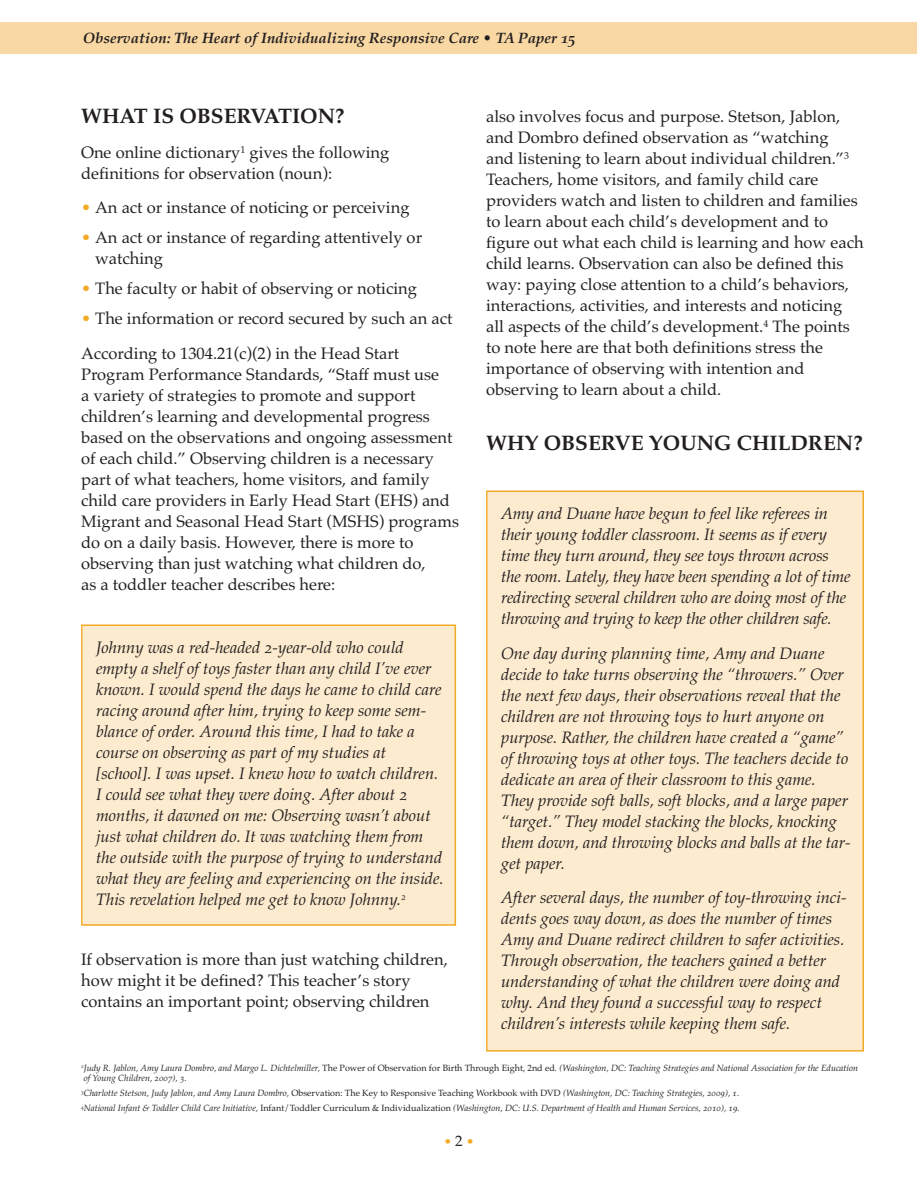
<style>
.page{position:relative;width:918px;height:1188px;background:#fff}
.page>*{position:absolute;margin:0;border:0;box-sizing:border-box;transform-origin:0 0}
.t1{font:21px "Palatino Bold Os F";color:#231f20}
.t2{font:16.5px/21px "Palatino Italic Os F";color:#231f20}
.t3{font:16.5px/21px "Palatino";color:#231f20}
.t4{font:15px "Palatino Bold Italic Os F";color:#231f20}
.t5{font:13.5px "Palatino";color:#f2aa27}
.t6{font:9px/10.5px "Palatino Italic Os F";color:#231f20}
.s1{color:#f2aa27}
.s2{font-family:"Palatino"}
.s3{font-size:15px;color:#231f20}
</style>
<div class="page">
<div style="left:0;top:23px;width:917px;height:31px;background:#f9d8a4"></div>
<div style="left:488px;top:492px;width:374px;height:558px;background:#fcebce"></div>
<div style="left:486px;top:491px;width:378px;height:561px;border:2px solid #f2aa27"></div>
<div style="left:83px;top:626px;width:372px;height:298px;background:#fcebce"></div>
<div style="left:81px;top:625px;width:375px;height:301px;border:2px solid #f2aa27"></div>
<p class="t4" style="left:83px;top:32px;width:494px">Observation: The Heart of Individualizing Responsive Care • TA Paper 15</p>
<h2 class="t1" style="left:81px;top:108px;width:265px">WHAT IS OBSERVATION?</h2>
<p class="t3" style="left:81px;top:142px;width:310px">One online dictionary<sup>1</sup> gives the following definitions for observation (noun):</p>
<p class="t3" style="left:81px;top:197px;width:330px"><span class="s1">•</span> An act or instance of noticing or perceiving</p>
<p class="t3" style="left:95px;top:227px;width:329px;text-indent:-14px"><span class="s1">•</span> An act or instance of regarding attentively or watching</p>
<p class="t3" style="left:81px;top:278px;width:337px"><span class="s1">•</span> The faculty or habit of observing or noticing</p>
<p class="t3" style="left:81px;top:301px;width:373px;line-height:34.5px"><span class="s1">•</span> The information or record secured by such an act<br>According to 1304.21(c)(2) in the Head Start</p>
<p class="t3" style="left:81px;top:364px;width:379px">Program Performance Standards, “Staff must use<br>a variety of strategies to promote and support children’s learning and developmental progress based on the observations and ongoing assessment of each child.” Observing children is a necessary part of what teachers, home visitors, and family child care providers in Early Head Start (EHS) and Migrant and Seasonal Head Start (MSHS) programs do on a daily basis. However, there is more to observing than just watching what children do,<br>as a toddler teacher describes here:</p>
<p class="t3" style="left:486px;top:105px;width:379px">also involves focus and purpose. Stetson, Jablon, and Dombro defined observation as “watching<br>and listening to learn about individual children.”<sup>3<br></sup>Teachers, home visitors, and family child care providers watch and listen to children and families to learn about each child’s development and to figure out what each child is learning and how each child learns. Observation can also be defined this way: paying close attention to a child’s behaviors, interactions, activities, and interests and noticing all aspects of the child’s development.<sup>4</sup> The points to note here are that both definitions stress the importance of observing with intention and observing to learn about a child.</p>
<h2 class="t1" style="left:486px;top:435px;width:378px">WHY OBSERVE YOUNG CHILDREN?</h2>
<p class="t2" style="left:501px;top:505px;width:351px">Amy and Duane have begun to feel like referees in their young toddler classroom. It seems as if every time they turn around, they see toys thrown across the room. Lately, they have been spending a lot of time redirecting several children who are doing most of the throwing and trying to keep the other children safe.</p>
<p class="t2" style="left:501px;top:644px;width:351px">One day during planning time, Amy and Duane decide to take turns observing the “throwers.” Over the next few days, their observations reveal that the children are not throwing toys to hurt anyone on purpose. Rather, the children have created a “game” of throwing toys at other toys. The teachers decide to dedicate an area of their classroom to this game.<br>They provide soft balls, soft blocks, and a large paper “target.” They model stacking the blocks, knocking them down, and throwing blocks and balls at the tar&shy;get paper.</p>
<p class="t2" style="left:501px;top:889px;width:347px">After several days, the number of toy-throwing inci&shy;dents goes way down, as does the number of times Amy and Duane redirect children to safer activities.<br>Through observation, the teachers gained a better understanding of what the children were doing and why. And they found a successful way to respect children’s interests while keeping them safe.</p>
<p class="t6" style="left:81px;top:1064px;width:779px"><sup>2</sup>Judy R. Jablon, Amy Laura Dombro, and Margo L. Dichtelmiller, <span class="s2">The Power of Observation for Birth Through Eight, 2nd ed</span>. (Washington, DC: Teaching Strategies and National Association for the Education of Young Children, 2007), 3.</p>
<p class="t6" style="left:81px;top:1087px;width:660px;line-height:15px"><sup>3</sup>Charlotte Stetson, Judy Jablon, and Amy Laura Dombro, <span class="s2">Observation: The Key to Responsive Teaching Workbook with DVD</span> (Washington, DC: Teaching Strategies, 2009), 1.<br><sup>4</sup>National Infant &amp; Toddler Child Care Initiative, <span class="s2">Infant/Toddler Curriculum &amp; Individualization</span> (Washington, DC: U.S. Department of Health and Human Services, 2010), 19.</p>
<p class="t2" style="left:96px;top:639px;width:349px">Johnny was a red-headed 2-year-old who could empty a shelf of toys faster than any child I’ve ever known. I would spend the days he came to child care racing around after him, trying to keep some sem&shy;blance of order. Around this time, I had to take a course on observing as part of my studies at [school]. I was upset. I knew how to watch children.<br>I could see what they were doing. After about 2 months, it dawned on me: Observing wasn’t about just what children do. It was watching them from the outside with the purpose of trying to understand what they are feeling and experiencing on the inside.<br>This revelation helped me get to know Johnny.<sup>2</sup></p>
<p class="t3" style="left:81px;top:949px;width:368px">If observation is more than just watching children, how might it be defined? This teacher’s story contains an important point; observing children</p>
<p class="t5" style="left:444px;top:1134px;width:32px">•<span class="s3">2</span>•</p>
</div>
